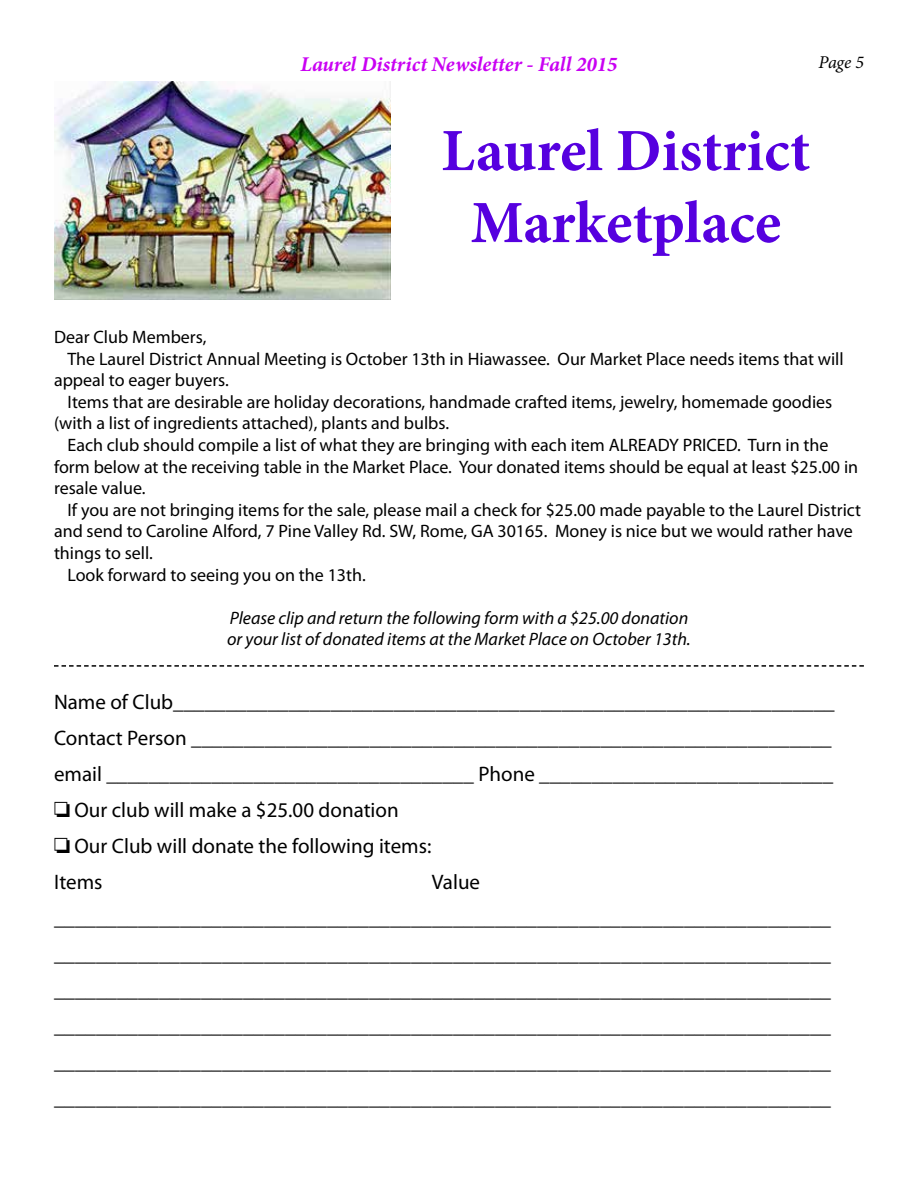
<style>
.page{position:relative;width:918px;height:1188px;background:#fff}
.page>*{position:absolute;margin:0;border:0;box-sizing:border-box;transform-origin:0 0}
.t1{font:700 60px/72px "Minion Pro";color:#5600df;text-align:center}
.t2{font:21px/36px "Myriad Pro";color:#000}
.t3{font:italic 700 21px "Minion Pro";color:#c901f3}
.t4{font:18px "Myriad Pro";color:#000}
.t5{font:italic 18px/21.6px "Myriad Pro";color:#000}
.t6{font:italic 18px "Minion Pro";color:#000}
.s1{font-family:"Monotype Sorts"}
</style>
<div class="page">
<svg style="left:54px;top:665px;width:810px;height:2px"></svg>
<img style="left:54px;top:81px;width:337px;height:219px">
<p class="t3" style="left:300px;top:49px;width:319px">Laurel District Newsletter - Fall 2015</p>
<p class="t6" style="left:818px;top:50px;width:47px">Page 5</p>
<h1 class="t1" style="left:441px;top:114px;width:370px">Laurel District<br>Marketplace</h1>
<p class="t4" style="left:54px;top:326px;width:154px">Dear Club Members,</p>
<p class="t4" style="left:68px;top:347px;width:778px">The Laurel District Annual Meeting is October 13th in Hiawassee. Our Market Place needs items that will</p>
<p class="t4" style="left:54px;top:369px;width:176px">appeal to eager buyers.</p>
<p class="t4" style="left:68px;top:391px;width:766px">Items that are desirable are holiday decorations, handmade crafted items, jewelry, homemade goodies</p>
<p class="t4" style="left:54px;top:412px;width:397px">(with a list of ingredients attached), plants and bulbs.</p>
<p class="t4" style="left:68px;top:434px;width:762px">Each club should compile a list of what they are bringing with each item ALREADY PRICED. Turn in the</p>
<p class="t4" style="left:54px;top:455px;width:806px">form below at the receiving table in the Market Place. Your donated items should be equal at least $25.00 in</p>
<p class="t4" style="left:54px;top:477px;width:93px">resale value.</p>
<p class="t4" style="left:68px;top:499px;width:795px">If you are not bringing items for the sale, please mail a check for $25.00 made payable to the Laurel District</p>
<p class="t4" style="left:54px;top:520px;width:800px">and send to Caroline Alford, 7 Pine Valley Rd. SW, Rome, GA 30165. Money is nice but we would rather have</p>
<p class="t4" style="left:54px;top:542px;width:100px">things to sell.</p>
<p class="t4" style="left:68px;top:563px;width:300px">Look forward to seeing you on the 13th.</p>
<p class="t5" style="left:227px;top:607px;width:465px">Please clip and return the following form with a $25.00 donation or your list of donated items at the Market Place on October 13th.</p>
<p class="t2" style="left:54px;top:683px;width:782px">Name of Club_______________________________________________________________ Contact Person _____________________________________________________________ email ___________________________________ Phone ____________________________ <span class="s1">o</span> Our club will make a $25.00 donation<br><span class="s1">o</span> Our Club will donate the following items:<br>Items</p>
<p class="t2" style="left:54px;top:863px;width:778px;text-indent:378px">Value __________________________________________________________________________ __________________________________________________________________________ __________________________________________________________________________ __________________________________________________________________________ __________________________________________________________________________ __________________________________________________________________________</p>
</div>
